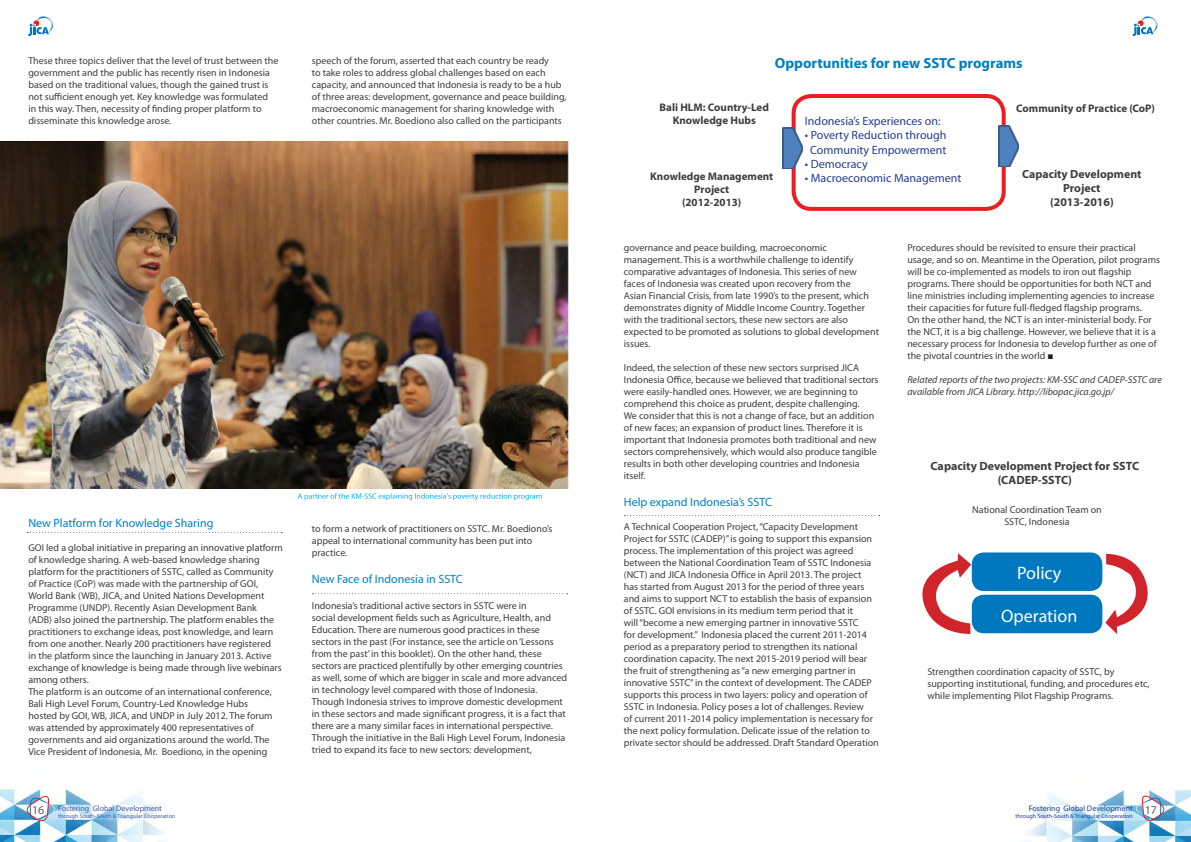
<style>
.page{position:relative;width:1191px;height:842px;background:#fff}
.page>*{position:absolute;margin:0;border:0;box-sizing:border-box;transform-origin:0 0}
.body_text{font:18px "Myriad Pro";color:#fff}
.body_text-2{font:700 14.8px "Myriad Pro";color:#007fc5}
.body_text-3{font:12px "Myriad Pro";color:#253f8e}
.body_text-4{font:12px "Myriad Pro";color:#007fc5}
.body_text-5{font:700 12px "Myriad Pro";color:#3e3e3f}
.t1{font:12px "Myriad Pro";color:#616164}
.body_text-6{font:700 11.8px/14.2px "Myriad Pro";color:#3e3e3f;text-align:center}
.body_text-7{font:700 11px/13.2px "Myriad Pro";color:#3e3e3f;text-align:center}
.body_text-8{font:10px/12px "Myriad Pro";color:#3e3e3f}
.body_text-9{font:italic 10px/12px "Myriad Pro";color:#3e3e3f}
.t2{font:8px "Myriad Pro";color:#253f8e}
.t3{font:8px "Myriad Pro";color:#4d5a9e}
.t4{font:6px "Myriad Pro";color:#253f8e}
.t5{font:6px "Myriad Pro";color:#4d5a9e}
.s1{font-family:"Arial";color:#231f20}
</style>
<div class="page">
<img style="left:0;top:788px;width:1191px;height:54px">
<svg style="left:28px;top:16px;width:25px;height:20px"></svg>
<svg style="left:1132px;top:16px;width:25px;height:20px"></svg>
<div style="left:791px;top:94px;width:214px;height:117px;border:4px solid #ee1d23;border-radius:18px"></div>
<img style="left:0;top:142px;width:569px;height:346px">
<img style="left:782px;top:128px;width:20px;height:41px">
<img style="left:999px;top:126px;width:19px;height:41px">
<svg style="left:22px;top:532px;width:260px;height:293px"></svg>
<svg style="left:312px;top:593px;width:255px;height:1px"></svg>
<svg style="left:624px;top:515px;width:255px;height:1px"></svg>
<svg style="left:298px;top:493px;width:243px;height:7px"></svg>
<svg style="left:922px;top:553px;width:49px;height:81px"></svg>
<svg style="left:1105px;top:553px;width:63px;height:272px"></svg>
<div style="left:971px;top:552px;width:131px;height:39px;background:#0078c0;border-radius:12px"></div>
<div style="left:971px;top:595px;width:131px;height:38px;background:#0078c0;border-radius:12px"></div>
<p class="body_text-8" style="left:28px;top:55px;width:252px">These three topics deliver that the level of trust between the government and the public has recently risen in Indonesia based on the traditional values, though the gained trust is not sufficient enough yet. Key knowledge was formulated<br>in this way. Then, necessity of finding proper platform to disseminate this knowledge arose.</p>
<p class="body_text-8" style="left:312px;top:55px;width:256px">speech of the forum, asserted that each country be ready<br>to take roles to address global challenges based on each capacity, and announced that Indonesia is ready to be a hub of three areas: development, governance and peace building, macroeconomic management for sharing knowledge with other countries. Mr. Boediono also called on the participants</p>
<p class="body_text-4" style="left:28px;top:516px;width:187px">New Platform for Knowledge Sharing</p>
<p class="body_text-8" style="left:28px;top:542px;width:256px">GOI led a global initiative in preparing an innovative platform of knowledge sharing. A web-based knowledge sharing platform for the practitioners of SSTC, called as Community of Practice (CoP) was made with the partnership of GOI, World Bank (WB), JICA, and United Nations Development Programme (UNDP). Recently Asian Development Bank (ADB) also joined the partnership. The platform enables the practitioners to exchange ideas, post knowledge, and learn from one another. Nearly 200 practitioners have registered<br>in the platform since the launching in January 2013. Active exchange of knowledge is being made through live webinars among others.</p>
<p class="body_text-8" style="left:28px;top:686px;width:246px">The platform is an outcome of an international conference, Bali High Level Forum, Country-Led Knowledge Hubs hosted by GOI, WB, JICA, and UNDP in July 2012. The forum was attended by approximately 400 representatives of governments and aid organizations around the world. The Vice President of Indonesia, Mr. Boediono, in the opening</p>
<p class="body_text-8" style="left:312px;top:523px;width:242px">to form a network of practitioners on SSTC. Mr. Boediono’s appeal to international community has been put into practice.</p>
<p class="body_text-4" style="left:312px;top:571px;width:152px">New Face of Indonesia in SSTC</p>
<p class="body_text-8" style="left:312px;top:599px;width:257px">Indonesia’s traditional active sectors in SSTC were in<br>social development fields such as Agriculture, Health, and Education. There are numerous good practices in these sectors in the past (For instance, see the article on ‘Lessons from the past’ in this booklet). On the other hand, these sectors are practiced plentifully by other emerging countries as well, some of which are bigger in scale and more advanced in technology level compared with those of Indonesia.<br>Though Indonesia strives to improve domestic development in these sectors and made significant progress, it is a fact that there are a many similar faces in international perspective.</p>
<p class="body_text-8" style="left:312px;top:731px;width:255px">Through the initiative in the Bali High Level Forum, Indonesia tried to expand its face to new sectors: development,</p>
<p class="body_text-2" style="left:774px;top:53px;width:249px">Opportunities for new SSTC programs</p>
<p class="body_text-7" style="left:659px;top:100px;width:111px">Bali HLM: Country-Led<br>Knowledge Hubs</p>
<p class="body_text-7" style="left:650px;top:169px;width:124px">Knowledge Management<br>Project</p>
<p class="body_text-7" style="left:682px;top:195px;width:61px">(2012-2013)</p>
<p class="body_text-3" style="left:805px;top:113px;width:137px">Indonesia’s Experiences on:</p>
<p class="body_text-3" style="left:805px;top:128px;width:143px">• Poverty Reduction through</p>
<p class="body_text-3" style="left:810px;top:142px;width:138px">Community Empowerment</p>
<p class="body_text-3" style="left:805px;top:157px;width:64px">• Democracy</p>
<p class="body_text-3" style="left:805px;top:171px;width:158px">• Macroeconomic Management</p>
<p class="body_text-7" style="left:1016px;top:102px;width:140px">Community of Practice (CoP)</p>
<p class="body_text-6" style="left:1022px;top:166px;width:121px">Capacity Development<br>Project</p>
<p class="body_text-6" style="left:1050px;top:194px;width:65px">(2013-2016)</p>
<p class="body_text-8" style="left:624px;top:242px;width:257px">governance and peace building, macroeconomic management. This is a worthwhile challenge to identify comparative advantages of Indonesia. This series of new faces of Indonesia was created upon recovery from the<br>Asian Financial Crisis, from late 1990’s to the present, which demonstrates dignity of Middle Income Country. Together with the traditional sectors, these new sectors are also expected to be promoted as solutions to global development issues.</p>
<p class="body_text-8" style="left:624px;top:362px;width:256px">Indeed, the selection of these new sectors surprised JICA Indonesia Office, because we believed that traditional sectors were easily-handled ones. However, we are beginning to comprehend this choice as prudent, despite challenging.<br>We consider that this is not a change of face, but an addition of new faces; an expansion of product lines. Therefore it is important that Indonesia promotes both traditional and new sectors comprehensively, which would also produce tangible results in both other developing countries and Indonesia itself.</p>
<p class="body_text-4" style="left:624px;top:494px;width:150px">Help expand Indonesia’s SSTC</p>
<p class="body_text-8" style="left:624px;top:520px;width:256px">A Technical Cooperation Project, “Capacity Development Project for SSTC (CADEP)” is going to support this expansion process. The implementation of this project was agreed between the National Coordination Team of SSTC Indonesia (NCT) and JICA Indonesia Office in April 2013. The project<br>has started from August 2013 for the period of three years and aims to support NCT to establish the basis of expansion of SSTC. GOI envisions in its medium term period that it<br>will “become a new emerging partner in innovative SSTC<br>for development.” Indonesia placed the current 2011-2014 period as a preparatory period to strengthen its national coordination capacity. The next 2015-2019 period will bear the fruit of strengthening as “a new emerging partner in innovative SSTC” in the context of development. The CADEP supports this process in two layers: policy and operation of SSTC in Indonesia. Policy poses a lot of challenges. Review<br>of current 2011-2014 policy implementation is necessary for the next policy formulation. Delicate issue of the relation to private sector should be addressed. Draft Standard Operation</p>
<p class="body_text-8" style="left:907px;top:242px;width:254px">Procedures should be revisited to ensure their practical usage, and so on. Meantime in the Operation, pilot programs will be co-implemented as models to iron out flagship programs. There should be opportunities for both NCT and line ministries including implementing agencies to increase their capacities for future full-fledged flagship programs.<br>On the other hand, the NCT is an inter-ministerial body. For the NCT, it is a big challenge. However, we believe that it is a necessary process for Indonesia to develop further as one of the pivotal countries in the world <span class="s1">■</span></p>
<p class="body_text-9" style="left:907px;top:374px;width:256px">Related reports of the two projects: KM-SSC and CADEP-SSTC are available from JICA Library. http://libopac.jica.go.jp/</p>
<p class="body_text-5" style="left:930px;top:458px;width:210px">Capacity Development Project for SSTC</p>
<p class="body_text-5" style="left:997px;top:472px;width:76px">(CADEP-SSTC)</p>
<p class="body_text-8" style="left:972px;top:503px;width:131px;text-align:center">National Coordination Team on<br>SSTC, Indonesia</p>
<p class="body_text" style="left:1017px;top:562px;width:46px">Policy</p>
<p class="body_text" style="left:1001px;top:604px;width:78px">Operation</p>
<p class="body_text-8" style="left:927px;top:665px;width:224px">Strengthen coordination capacity of SSTC, by supporting institutional, funding, and procedures etc, while implementing Pilot Flagship Programs.</p>
<p class="t3" style="left:58px;top:803px;width:105px">Fostering Global Development</p>
<p class="t5" style="left:58px;top:812px;width:119px">through South-South &amp; Triangular Cooperation</p>
<p class="t2" style="left:1029px;top:803px;width:105px">Fostering Global Development</p>
<p class="t4" style="left:1015px;top:812px;width:119px">through South-South &amp; Triangular Cooperation</p>
<p class="t1" style="left:32px;top:802px;width:14px">16</p>
<p class="t1" style="left:1144px;top:802px;width:14px">17</p>
</div>
